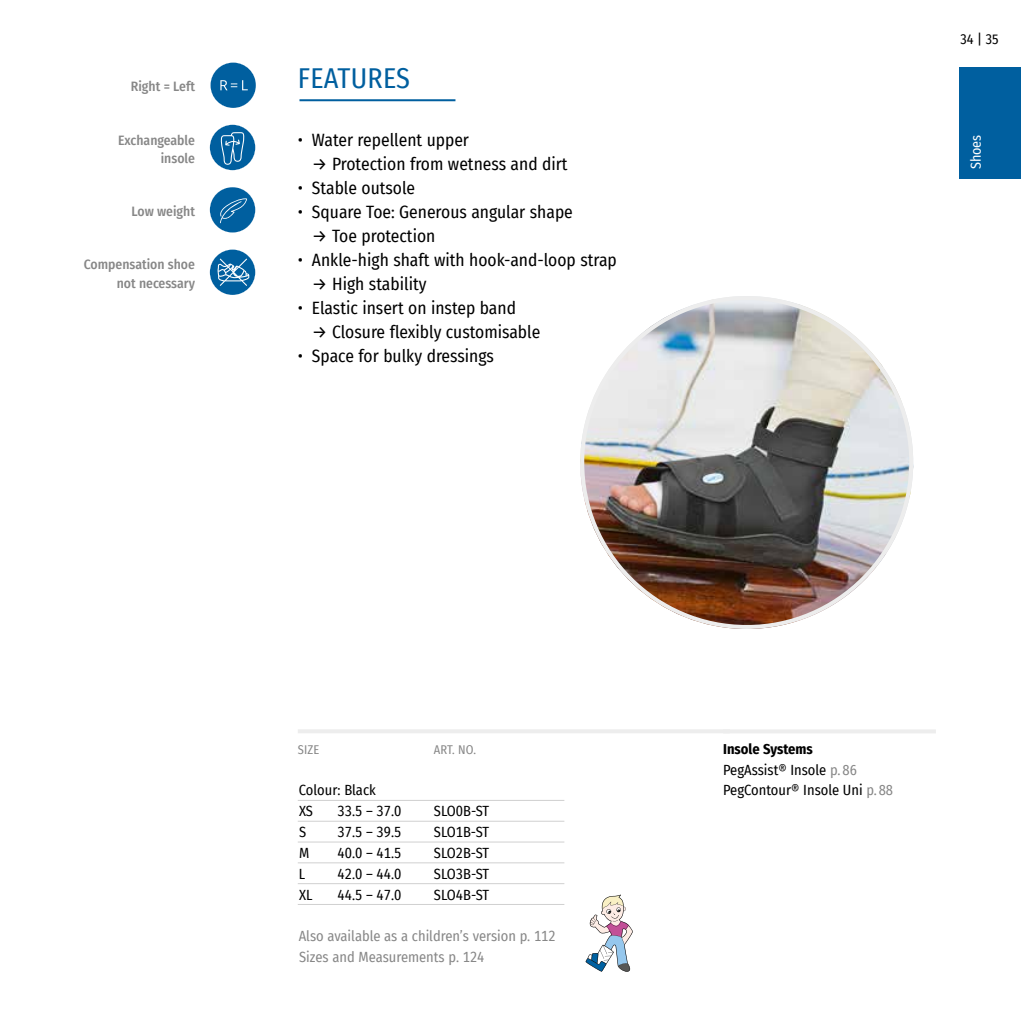
<style>
.page{position:relative;width:1021px;height:1021px;background:#fff}
.page>*{position:absolute;margin:0;border:0;box-sizing:border-box;transform-origin:0 0}
.Head_Indikationen_Linie{font:28px "Fira Sans Condensed";letter-spacing:.01em;color:#005f9f}
.t1{font:17.4px "Fira Sans Condensed";color:#000}
.Artikelliste_Copy{font:14.4px "Fira Sans Condensed";color:#000}
.Artikelliste_Zusatzinfo{font:14.4px "Fira Sans Condensed";color:#878787}
.Zusatzprodukte_Copy{font:14.4px "Fira Sans Condensed";color:#000}
.Zusatzprodukte_Head_mit_Linie{font:700 14.4px "Fira Sans Condensed";color:#000}
.t2{font:14px "Fira Sans Condensed";color:#fff}
.t3{font:14px "Fira Sans Condensed";color:#000}
.Symbole_Eigenschaften{font:500 13.6px/18.6px "Fira Sans Condensed";color:#878787;text-align:right}
.Artikelliste_Tabellenkopf{font:12.4px "Fira Sans Condensed";letter-spacing:.01em;color:#878787}
.s1{color:#878787}
</style>
<div class="page">
<div style="left:959px;top:67px;width:61px;height:112px;background:#005f9f"></div>
<hr style="left:299px;top:99px;width:156px;height:2px;background:#005f9f">
<hr style="left:723px;top:729px;width:212px;height:4px;background:#ededed">
<hr style="left:298px;top:729px;width:431px;height:4px;background:#ededed">
<div style="left:210px;top:63px;width:46px;height:45px;background:#005f9f;border-radius:50%"></div>
<svg style="left:220px;top:80px;width:28px;height:10px"></svg>
<div style="left:210px;top:187px;width:45px;height:45px;background:#005f9f;border-radius:50%"></div>
<svg style="left:220px;top:198px;width:27px;height:25px"></svg>
<div style="left:210px;top:125px;width:45px;height:45px;background:#005f9f;border-radius:50%"></div>
<svg style="left:221px;top:132px;width:23px;height:33px"></svg>
<hr style="left:298px;top:800px;width:266px;height:1px;background:#d0d0d0">
<hr style="left:298px;top:820px;width:266px;height:1px;background:#d0d0d0">
<hr style="left:298px;top:841px;width:266px;height:1px;background:#d0d0d0">
<hr style="left:298px;top:862px;width:266px;height:1px;background:#d0d0d0">
<hr style="left:298px;top:883px;width:266px;height:1px;background:#d0d0d0">
<hr style="left:298px;top:904px;width:266px;height:1px;background:#d0d0d0">
<img style="left:580px;top:296px;width:333px;height:333px;border-radius:163px">
<svg style="left:585px;top:894px;width:47px;height:77px"></svg>
<div style="left:210px;top:249px;width:45px;height:46px;background:#005f9f;border-radius:50%"></div>
<svg style="left:217px;top:258px;width:32px;height:28px"></svg>
<p class="Symbole_Eigenschaften" style="left:131px;top:77px;width:66px">Right = Left</p>
<p class="Symbole_Eigenschaften" style="left:118px;top:130px;width:78px">Exchangeable insole</p>
<p class="Symbole_Eigenschaften" style="left:131px;top:201px;width:65px">Low weight</p>
<p class="Symbole_Eigenschaften" style="left:84px;top:254px;width:113px">Compensation shoe not necessary</p>
<p class="Head_Indikationen_Linie" style="left:298px;top:57px;width:114px">FEATURES</p>
<p class="t1" style="left:298px;top:127px;width:173px">• Water repellent upper</p>
<p class="t1" style="left:312px;top:151px;width:257px">→ Protection from wetness and dirt</p>
<p class="t1" style="left:298px;top:175px;width:119px">• Stable outsole</p>
<p class="t1" style="left:298px;top:199px;width:276px">• Square Toe: Generous angular shape</p>
<p class="t1" style="left:312px;top:223px;width:125px">→ Toe protection</p>
<p class="t1" style="left:298px;top:247px;width:320px">• Ankle-high shaft with hook-and-loop strap</p>
<p class="t1" style="left:312px;top:271px;width:116px">→ High stability</p>
<p class="t1" style="left:298px;top:295px;width:220px">• Elastic insert on instep band</p>
<p class="t1" style="left:312px;top:319px;width:230px">→ Closure flexibly customisable</p>
<p class="t1" style="left:298px;top:343px;width:198px">• Space for bulky dressings</p>
<p class="t3" style="left:960px;top:29px;width:39px">34 | 35</p>
<p class="t2" style="left:965px;top:169px;width:36px;rotate:-90deg">Shoes</p>
<p class="Artikelliste_Tabellenkopf" style="left:298px;top:740px;width:23px">SIZE</p>
<p class="Artikelliste_Tabellenkopf" style="left:434px;top:740px;width:44px">ART. NO.</p>
<p class="Artikelliste_Copy" style="left:299px;top:779px;width:78px">Colour: Black</p>
<p class="Artikelliste_Copy" style="left:299px;top:800px;width:16px">XS</p>
<p class="Artikelliste_Copy" style="left:337px;top:800px;width:65px">33.5 – 37.0</p>
<p class="Artikelliste_Copy" style="left:434px;top:800px;width:57px">SLO0B-ST</p>
<p class="Artikelliste_Copy" style="left:299px;top:821px;width:9px">S</p>
<p class="Artikelliste_Copy" style="left:337px;top:821px;width:65px">37.5 – 39.5</p>
<p class="Artikelliste_Copy" style="left:434px;top:821px;width:57px">SLO1B-ST</p>
<p class="Artikelliste_Copy" style="left:299px;top:842px;width:12px">M</p>
<p class="Artikelliste_Copy" style="left:337px;top:842px;width:65px">40.0 – 41.5</p>
<p class="Artikelliste_Copy" style="left:434px;top:842px;width:57px">SLO2B-ST</p>
<p class="Artikelliste_Copy" style="left:299px;top:862px;width:8px">L</p>
<p class="Artikelliste_Copy" style="left:337px;top:862px;width:65px">42.0 – 44.0</p>
<p class="Artikelliste_Copy" style="left:434px;top:862px;width:57px">SLO3B-ST</p>
<p class="Artikelliste_Copy" style="left:299px;top:883px;width:15px">XL</p>
<p class="Artikelliste_Copy" style="left:337px;top:883px;width:65px">44.5 – 47.0</p>
<p class="Artikelliste_Copy" style="left:434px;top:883px;width:57px">SLO4B-ST</p>
<p class="Artikelliste_Zusatzinfo" style="left:299px;top:925px;width:258px">Also available as a children’s version p. 112</p>
<p class="Artikelliste_Zusatzinfo" style="left:299px;top:946px;width:187px">Sizes and Measurements p. 124</p>
<p class="Zusatzprodukte_Head_mit_Linie" style="left:723px;top:736px;width:91px">Insole Systems</p>
<p class="Zusatzprodukte_Copy" style="left:723px;top:758px;width:135px">PegAssist® Insole <span class="s1">p.86</span></p>
<p class="Zusatzprodukte_Copy" style="left:723px;top:779px;width:171px">PegContour® Insole Uni <span class="s1">p. 88</span></p>
</div>
